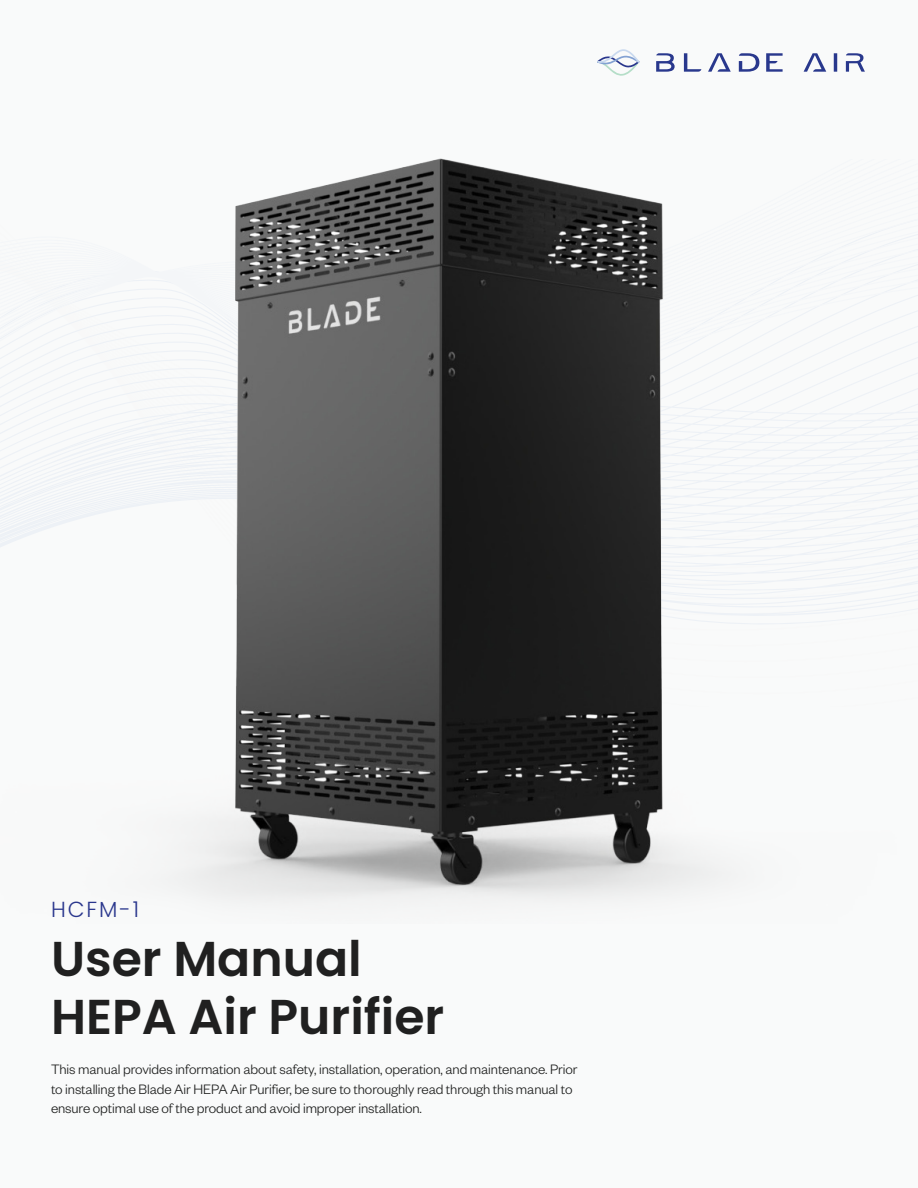
<style>
.page{position:relative;width:918px;height:1188px;background:#f9fafa}
.page>*{position:absolute;margin:0;border:0;box-sizing:border-box;transform-origin:0 0}
.Subheading_-_Left_Aligned{font:600 48.9px "Poppins";color:#202020}
.t1{font:300 21.75px "Poppins";color:#2a378d}
.Subheading_-_Left_Aligned-2{font:300 15px/19.5px "Founders Grotesk";letter-spacing:-.005em;color:#1d1e1d}
</style>
<div class="page">
<img style="left:0;top:158px;width:901px;height:741px">
<svg style="left:597px;top:49px;width:42px;height:27px"></svg>
<svg style="left:766px;top:53px;width:17px;height:19px"></svg>
<svg style="left:739px;top:53px;width:20px;height:19px"></svg>
<svg style="left:708px;top:53px;width:23px;height:19px"></svg>
<svg style="left:684px;top:53px;width:17px;height:19px"></svg>
<svg style="left:656px;top:53px;width:19px;height:19px"></svg>
<svg style="left:804px;top:53px;width:22px;height:19px"></svg>
<hr style="left:834px;top:53px;width:3px;height:19px;background:#29388d">
<svg style="left:846px;top:53px;width:19px;height:19px"></svg>
<p class="t1" style="left:51px;top:897px;width:90px">HCFM-1</p>
<p class="Subheading_-_Left_Aligned" style="left:51px;top:931px;width:312px">User Manual</p>
<p class="Subheading_-_Left_Aligned" style="left:51px;top:989px;width:395px">HEPA Air Purifier</p>
<p class="Subheading_-_Left_Aligned-2" style="left:51px;top:1059px;width:528px">This manual provides information about safety, installation, operation, and maintenance. Prior to installing the Blade Air HEPA Air Purifier, be sure to thoroughly read through this manual to ensure optimal use of the product and avoid improper installation.</p>
</div>
